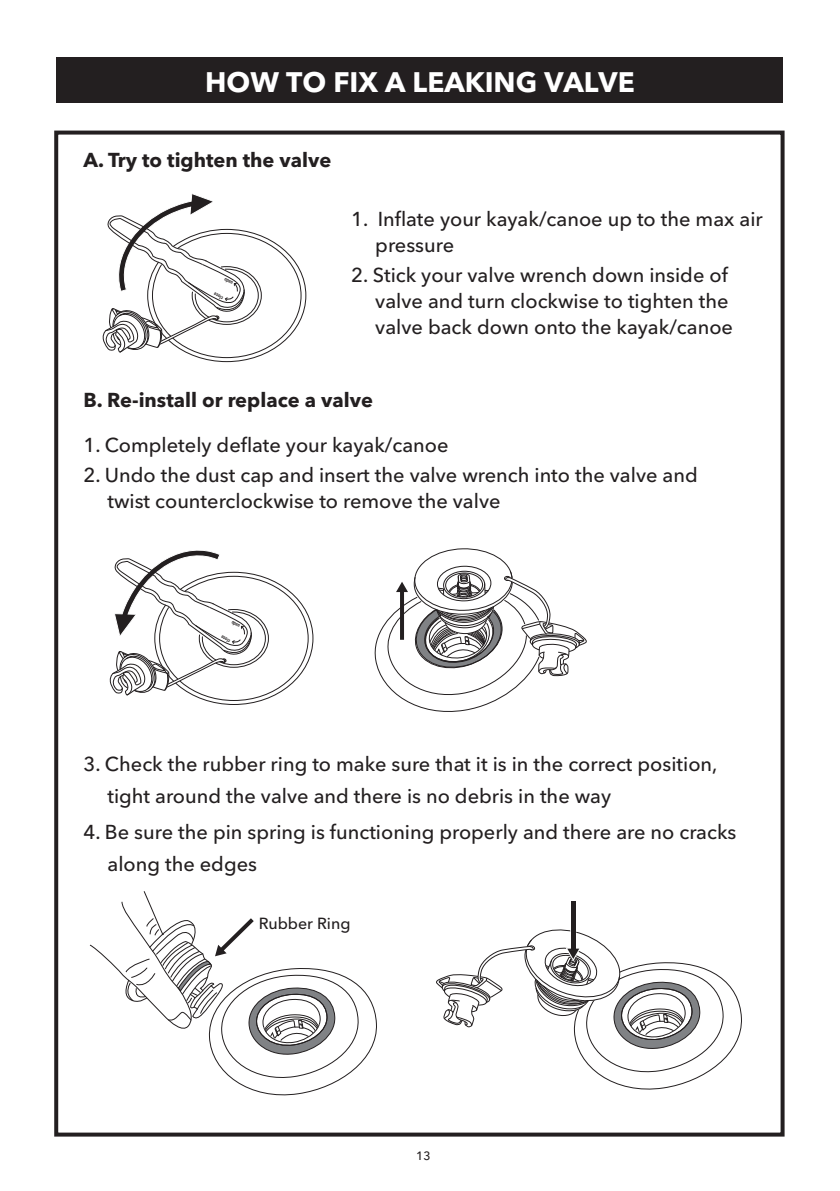
<style>
.page{position:relative;width:840px;height:1191px;background:#fff}
.page>*{position:absolute;margin:0;border:0;box-sizing:border-box;transform-origin:0 0}
.t1{font:700 28px "Avenir Next";color:#fff}
.t2{font:500 20px/26px "Avenir Next";color:#231f20}
.t3{font:700 20px "Avenir Next";color:#231f20}
.t4{font:500 16px "Avenir Next";color:#231f20}
.t5{font:500 12px "Avenir Next";color:#231f20}
.t6{font:5px "TV Nord EF Bold Con";color:#231f20}
</style>
<div class="page">
<div style="left:56px;top:57px;width:727px;height:46px;background:#231f20"></div>
<svg style="left:374px;top:548px;width:213px;height:164px"></svg>
<svg style="left:109px;top:550px;width:205px;height:155px"></svg>
<svg style="left:102px;top:193px;width:205px;height:169px"></svg>
<svg style="left:89px;top:891px;width:288px;height:205px"></svg>
<svg style="left:575px;top:901px;width:1px;height:23px"></svg>
<hr style="left:571px;top:901px;width:4px;height:49px;background:#231f20">
<svg style="left:436px;top:924px;width:306px;height:166px"></svg>
<div style="left:54px;top:131px;width:730px;height:1005px;border:4px solid #231f20"></div>
<h1 class="t1" style="left:205px;top:65px;width:431px">HOW TO FIX A LEAKING VALVE</h1>
<p class="t3" style="left:83px;top:148px;width:249px">A. Try to tighten the valve</p>
<p class="t6" style="left:226px;top:276px;width:10px;rotate:27deg">open</p>
<p class="t6" style="left:221px;top:301px;width:11px;rotate:-153deg">close</p>
<p class="t2" style="left:375px;top:206px;width:389px;text-indent:-24px">1. Inflate your kayak/canoe up to the max air pressure</p>
<p class="t2" style="left:375px;top:262px;width:359px;text-indent:-24px">2. Stick your valve wrench down inside of valve and turn clockwise to tighten the valve back down onto the kayak/canoe</p>
<p class="t3" style="left:83px;top:387px;width:291px">B. Re-install or replace a valve</p>
<p class="t2" style="left:83px;top:432px;width:366px">1. Completely deflate your kayak/canoe</p>
<p class="t2" style="left:107px;top:462px;width:591px;text-indent:-24px">2. Undo the dust cap and insert the valve wrench into the valve and twist counterclockwise to remove the valve</p>
<p class="t6" style="left:233px;top:618px;width:10px;rotate:27deg">open</p>
<p class="t6" style="left:228px;top:643px;width:11px;rotate:-153deg">close</p>
<p class="t2" style="left:107px;top:748px;width:611px;line-height:32px;text-indent:-24px">3. Check the rubber ring to make sure that it is in the correct position, tight around the valve and there is no debris in the way</p>
<p class="t2" style="left:107px;top:816px;width:630px;line-height:32px;text-indent:-24px">4. Be sure the pin spring is functioning properly and there are no cracks along the edges</p>
<p class="t4" style="left:259px;top:914px;width:93px">Rubber Ring</p>
<p class="t5" style="left:416px;top:1148px;width:16px">13</p>
</div>
